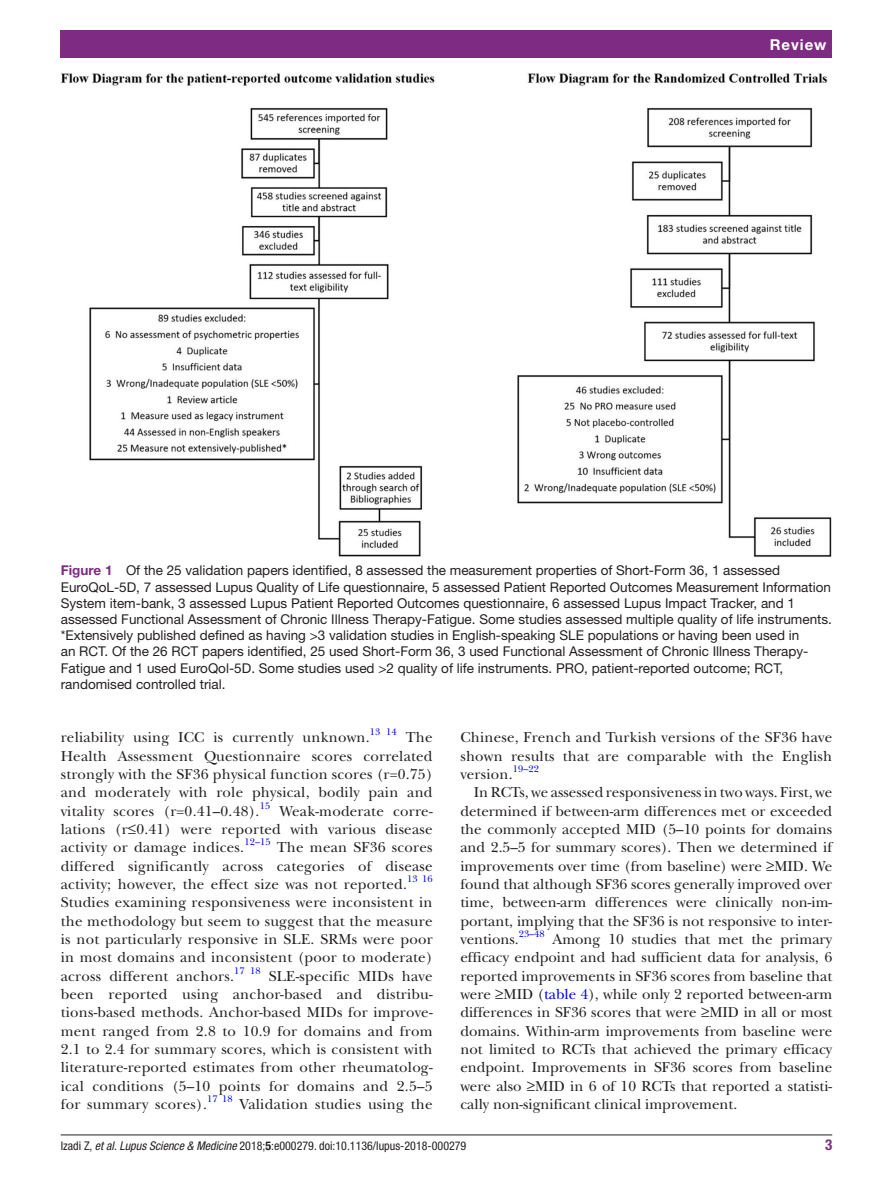
<style>
.page{position:relative;width:893px;height:1191px;background:#fff}
.page>*{position:absolute;margin:0;border:0;box-sizing:border-box;transform-origin:0 0}
.t1{font:15px/18.3px "New Baskerville";letter-spacing:.015em;color:#231f20;text-align:justify}
.t2{font:700 15px "Helvetica Neue LT Std";letter-spacing:.065em;color:#fff}
.t3{font:700 condensed 15px "Helvetica Neue LT Std";color:#7d2b83}
.t4{font:13.5px/16.2px "Helvetica Neue LT Std";color:#231f20}
.t5{font:condensed 12px "Helvetica Neue LT Std";color:#231f20}
.t6{font:9.9px "New Baskerville";letter-spacing:.015em;color:#00f}
.s1{font-weight:700;color:#7d2b83}
.s2{color:#00f}
.s3{font-style:italic}
.s4{font-weight:700}
</style>
<div class="page">
<hr style="left:61px;top:1134px;width:771px;height:1px;background:#231f20">
<div style="left:61px;top:31px;width:771px;height:27px;background:#7d2b83"></div>
<img style="left:61px;top:73px;width:771px;height:484px">
<p class="t2" style="left:770px;top:35px;width:58px">Review</p>
<p class="t4" style="left:61px;top:562px;width:773px"><span class="s1">Figure 1</span> Of the 25 validation papers identified, 8 assessed the measurement properties of Short-Form 36, 1 assessed EuroQoL-5D, 7 assessed Lupus Quality of Life questionnaire, 5 assessed Patient Reported Outcomes Measurement Information System item-bank, 3 assessed Lupus Patient Reported Outcomes questionnaire, 6 assessed Lupus Impact Tracker, and 1 assessed Functional Assessment of Chronic Illness Therapy-Fatigue. Some studies assessed multiple quality of life instruments. *Extensively published defined as having &gt;3 validation studies in English-speaking SLE populations or having been used in<br>an RCT. Of the 26 RCT papers identified, 25 used Short-Form 36, 3 used Functional Assessment of Chronic Illness Therapy-Fatigue and 1 used EuroQol-5D. Some studies used &gt;2 quality of life instruments. PRO, patient-reported outcome; RCT, randomised controlled trial.</p>
<p class="t1" style="left:61px;top:728px;width:310px">reliability using ICC is currently unknown.</p>
<p class="t6" style="left:370px;top:726px;width:28px">13 14</p>
<p class="t1" style="left:61px;top:728px;width:373px;text-indent:345px">The Health Assessment Questionnaire scores correlated strongly with the SF36 physical function scores (r=0.75) and moderately with role physical, bodily pain and vitality scores (r=0.41–0.48).</p>
<p class="t6" style="left:260px;top:800px;width:12px">15</p>
<p class="t1" style="left:61px;top:801px;width:373px;text-indent:219px">Weak-moderate corre&shy;lations (r≤0.41) were reported with various disease activity or damage indices.</p>
<p class="t6" style="left:244px;top:836px;width:28px">12–15</p>
<p class="t1" style="left:61px;top:838px;width:373px;text-indent:216px">The mean SF36 scores differed significantly across categories of disease activity; however, the effect size was not reported.<sup>13</sup> <sup>16<br></sup>Studies examining responsiveness were inconsistent in the methodology but seem to suggest that the measure is not particularly responsive in SLE. SRMs were poor in most domains and inconsistent (poor to moderate) across different anchors.</p>
<p class="t6" style="left:234px;top:964px;width:28px">17 18</p>
<p class="t1" style="left:61px;top:966px;width:373px;text-indent:208px">SLE-specific MIDs have been reported using anchor-based and distribu&shy;tions-based methods. Anchor-based MIDs for improve&shy;ment ranged from 2.8 to 10.9 for domains and from 2.1 to 2.4 for summary scores, which is consistent with literature-reported estimates from other rheumatolog&shy;ical conditions (5–10 points for domains and 2.5–5 for summary scores).<sup>17</sup> <sup>18</sup></p>
<p class="t1" style="left:239px;top:1095px;width:195px">Validation studies using the</p>
<p class="t1" style="left:460px;top:728px;width:373px">Chinese, French and Turkish versions of the SF36 have shown results that are comparable with the English version.<sup>19–22</sup></p>
<p class="t1" style="left:460px;top:783px;width:373px;text-indent:14px">In RCTs, we assessed responsiveness in two ways. First, we determined if between-arm differences met or exceeded the commonly accepted MID (5–10 points for domains and 2.5–5 for summary scores). Then we determined if improvements over time (from baseline) were ≥MID. We found that although SF36 scores generally improved over time, between-arm differences were clinically non-im&shy;portant, implying that the SF36 is not responsive to inter&shy;ventions.</p>
<p class="t6" style="left:519px;top:928px;width:27px">23–48</p>
<p class="t1" style="left:460px;top:930px;width:373px;text-indent:92px">Among 10 studies that met the primary efficacy endpoint and had sufficient data for analysis, 6 reported improvements in SF36 scores from baseline that were ≥MID (<span class="s2">table 4</span>), while only 2 reported between-arm differences in SF36 scores that were ≥MID in all or most domains. Within-arm improvements from baseline were not limited to RCTs that achieved the primary efficacy endpoint. Improvements in SF36 scores from baseline were also ≥MID in 6 of 10 RCTs that reported a statisti&shy;cally non-significant clinical improvement.</p>
<p class="t5" style="left:61px;top:1138px;width:407px">Izadi Z, <span class="s3">et al</span>. <span class="s3">Lupus Science &amp; Medicine</span> 2018;<span class="s4">5</span>:e000279. doi:10.1136/lupus-2018-000279</p>
<p class="t3" style="left:825px;top:1135px;width:9px">3</p>
</div>
